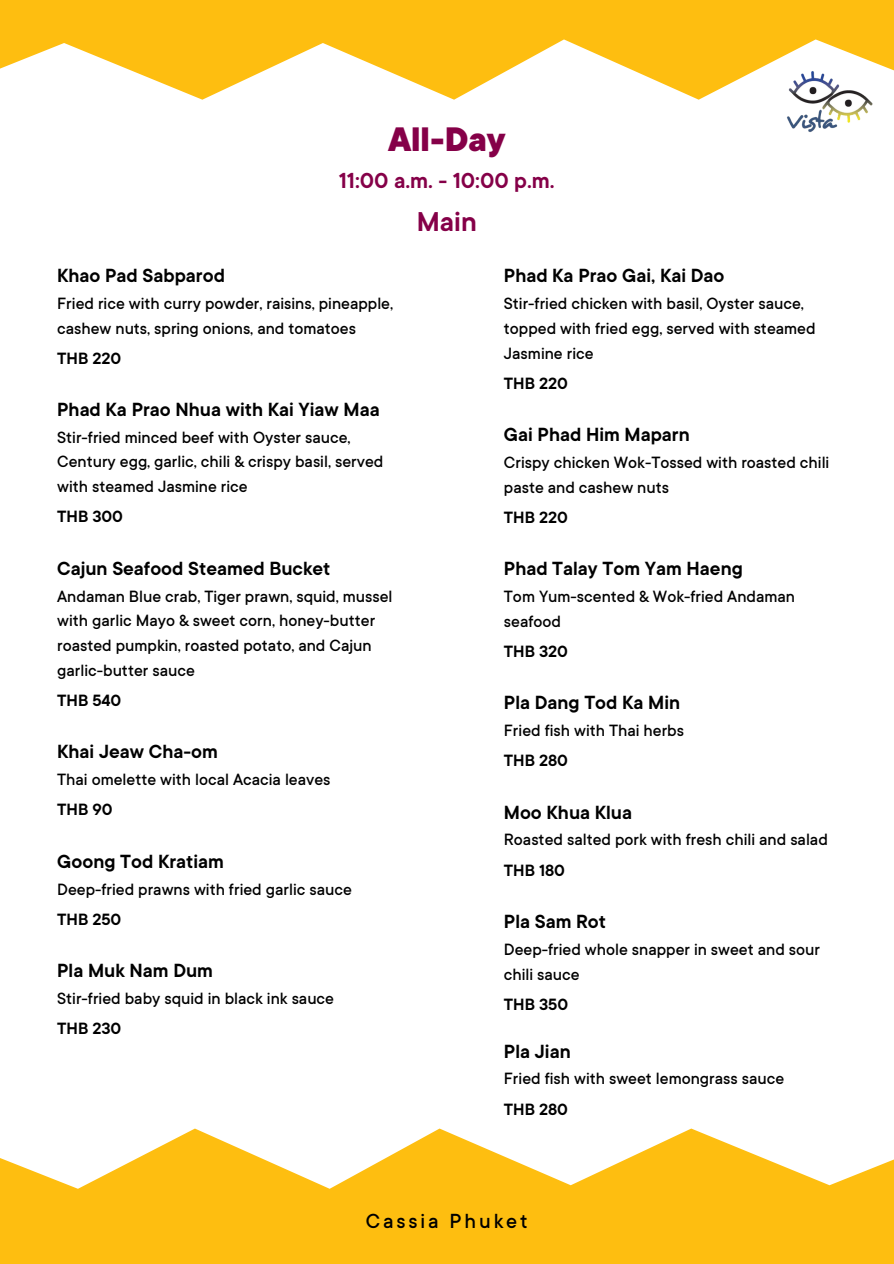
<style>
.page{position:relative;width:894px;height:1264px;background:#fff}
.page>*{position:absolute;margin:0;border:0;box-sizing:border-box;transform-origin:0 0}
.t1{font:800 37.5px "TT Commons";color:#850048}
.t2{font:600 30px "TT Commons";color:#850048}
.t3{font:600 24px "TT Commons";color:#850048}
.t4{font:500 22.5px "TT Commons";letter-spacing:.13em;color:#000}
.t5{font:600 21px "TT Commons";color:#000}
.t6{font:500 18px/24.8px "TT Commons";color:#000}
.t7{font:600 18px "TT Commons";color:#000}
</style>
<div class="page">
<svg style="left:0;top:1128px;width:893px;height:135px;fill:#febe10"></svg>
<svg style="left:0;top:0;width:893px;height:100px;fill:#febe10"></svg>
<img style="left:778px;top:62px;width:99px;height:70px">
<h3 class="t1" style="left:388px;top:121px;width:119px">All-Day</h3>
<h1 class="t3" style="left:339px;top:169px;width:217px">11:00 a.m. - 10:00 p.m.</h1>
<h3 class="t5" style="left:57px;top:266px;width:169px">Khao Pad Sabparod</h3>
<h5 class="t6" style="left:57px;top:291px;width:337px">Fried rice with curry powder, raisins, pineapple, cashew nuts, spring onions, and tomatoes</h5>
<h5 class="t7" style="left:57px;top:350px;width:66px">THB 220</h5>
<p class="t5" style="left:57px;top:399px;width:324px">Phad Ka Prao Nhua with Kai Yiaw Maa</p>
<p class="t6" style="left:57px;top:425px;width:327px">Stir-fried minced beef with Oyster sauce,<br>Century egg, garlic, chili &amp; crispy basil, served with steamed Jasmine rice</p>
<p class="t7" style="left:57px;top:508px;width:67px">THB 300</p>
<h5 class="t5" style="left:57px;top:558px;width:275px">Cajun Seafood Steamed Bucket</h5>
<p class="t6" style="left:57px;top:584px;width:337px">Andaman Blue crab, Tiger prawn, squid, mussel with garlic Mayo &amp; sweet corn, honey-butter roasted pumpkin, roasted potato, and Cajun garlic-butter sauce</p>
<p class="t7" style="left:57px;top:692px;width:66px">THB 540</p>
<h2 class="t5" style="left:57px;top:742px;width:162px">Khai Jeaw Cha-om</h2>
<h4 class="t6" style="left:57px;top:767px;width:275px">Thai omelette with local Acacia leaves</h4>
<h4 class="t7" style="left:57px;top:801px;width:57px">THB 90</h4>
<h4 class="t5" style="left:57px;top:851px;width:168px">Goong Tod Kratiam</h4>
<h5 class="t6" style="left:57px;top:877px;width:296px">Deep-fried prawns with fried garlic sauce</h5>
<h5 class="t7" style="left:57px;top:910px;width:66px">THB 250</h5>
<p class="t5" style="left:57px;top:960px;width:157px">Pla Muk Nam Dum</p>
<h4 class="t6" style="left:57px;top:986px;width:278px">Stir-fried baby squid in black ink sauce</h4>
<h4 class="t7" style="left:57px;top:1020px;width:66px">THB 230</h4>
<h4 class="t2" style="left:417px;top:207px;width:61px">Main</h4>
<h4 class="t5" style="left:503px;top:266px;width:222px">Phad Ka Prao Gai, Kai Dao</h4>
<p class="t6" style="left:503px;top:291px;width:313px">Stir-fried chicken with basil, Oyster sauce, topped with fried egg, served with steamed<br>Jasmine rice</p>
<p class="t7" style="left:503px;top:374px;width:66px">THB 220</p>
<h4 class="t5" style="left:503px;top:424px;width:187px">Gai Phad Him Maparn</h4>
<h5 class="t6" style="left:503px;top:450px;width:327px">Crispy chicken Wok-Tossed with roasted chili paste and cashew nuts</h5>
<h5 class="t7" style="left:503px;top:508px;width:66px">THB 220</h5>
<p class="t5" style="left:503px;top:558px;width:240px">Phad Talay Tom Yam Haeng</p>
<h5 class="t6" style="left:503px;top:584px;width:292px">Tom Yum-scented &amp; Wok-fried Andaman seafood</h5>
<h5 class="t7" style="left:503px;top:642px;width:66px">THB 320</h5>
<p class="t5" style="left:503px;top:692px;width:178px">Pla Dang Tod Ka Min</p>
<h4 class="t6" style="left:503px;top:718px;width:182px">Fried fish with Thai herbs</h4>
<h4 class="t7" style="left:503px;top:752px;width:66px">THB 280</h4>
<h4 class="t5" style="left:503px;top:802px;width:130px">Moo Khua Klua</h4>
<h5 class="t6" style="left:503px;top:827px;width:325px">Roasted salted pork with fresh chili and salad</h5>
<h5 class="t7" style="left:503px;top:861px;width:63px">THB 180</h5>
<p class="t5" style="left:503px;top:911px;width:104px">Pla Sam Rot</p>
<h4 class="t6" style="left:503px;top:937px;width:317px">Deep-fried whole snapper in sweet and sour chili sauce</h4>
<h4 class="t7" style="left:503px;top:995px;width:66px">THB 350</h4>
<h5 class="t5" style="left:503px;top:1040px;width:68px">Pla Jian</h5>
<p class="t6" style="left:503px;top:1066px;width:282px">Fried fish with sweet lemongrass sauce</p>
<p class="t7" style="left:503px;top:1100px;width:66px">THB 280</p>
<p class="t4" style="left:366px;top:1210px;width:163px">Cassia Phuket</p>
</div>
